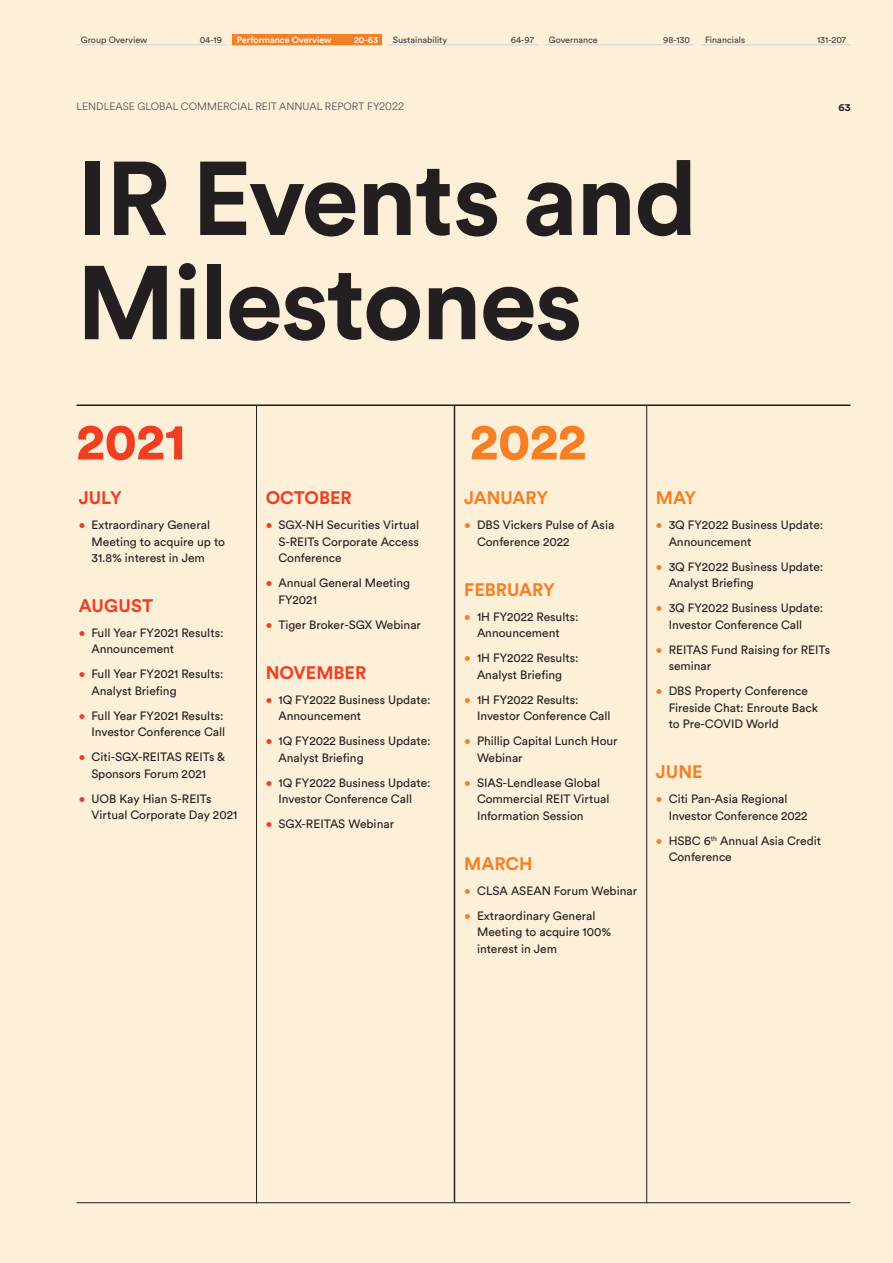
<style>
.page{position:relative;width:893px;height:1263px;background:#feefd8}
.page>*{position:absolute;margin:0;border:0;box-sizing:border-box;transform-origin:0 0}
.t1{font:700 103.5px/104.2px "Circular Std";letter-spacing:-.02em;color:#231f20}
.t2{font:900 51px "Circular Std";color:#ef3e22}
.t3{font:900 51px "Circular Std";color:#f48026}
.t4{font:700 18px "Circular Std";color:#f48026}
.t5{font:700 18px "Circular Std";color:#ef3e22}
.t6{font:12px/16.5px "Circular Std";color:#231f20}
.t7{font:300 10.5px "Circular Spotify Text";color:#3e3e3f}
.t8{font:700 10.5px "Circular Std";color:#231f20}
.t9{font:9px "Circular Std";color:#3e3e3f}
.t10{font:500 9px "Circular Std";color:#fff}
.s1{color:#ef3e22}
.s2{color:#f48026}
</style>
<div class="page">
<hr style="left:77px;top:404px;width:773px;height:2px;background:#231f20">
<hr style="left:77px;top:1202px;width:773px;height:1px;background:#231f20">
<hr style="left:256px;top:405px;width:1px;height:798px;background:#231f20">
<hr style="left:454px;top:405px;width:1px;height:797px;background:#231f20">
<hr style="left:646px;top:405px;width:1px;height:798px;background:#231f20">
<div style="left:233px;top:34px;width:149px;height:11px;background:#f48026"></div>
<hr style="left:389px;top:44px;width:149px;height:1px;background:#d1d2d4">
<hr style="left:545px;top:44px;width:149px;height:1px;background:#d1d2d4">
<hr style="left:701px;top:44px;width:149px;height:1px;background:#d1d2d4">
<hr style="left:77px;top:44px;width:149px;height:1px;background:#d1d2d4">
<p class="t9" style="left:81px;top:34px;width:68px">Group Overview</p>
<p class="t9" style="left:200px;top:34px;width:24px">04-19</p>
<p class="t10" style="left:237px;top:34px;width:96px">Performance Overview</p>
<p class="t10" style="left:354px;top:34px;width:26px">20-63</p>
<p class="t9" style="left:393px;top:34px;width:56px">Sustainability</p>
<p class="t9" style="left:511px;top:34px;width:25px">64-97</p>
<p class="t9" style="left:549px;top:34px;width:50px">Governance</p>
<p class="t9" style="left:663px;top:34px;width:28px">98-130</p>
<p class="t9" style="left:705px;top:34px;width:42px">Financials</p>
<p class="t9" style="left:817px;top:34px;width:31px">131-207</p>
<p class="t7" style="left:77px;top:99px;width:329px">LENDLEASE GLOBAL COMMERCIAL REIT ANNUAL REPORT FY2022</p>
<p class="t8" style="left:838px;top:100px;width:13px">63</p>
<p class="t1" style="left:77px;top:144px;width:623px">IR Events and<br>Milestones</p>
<p class="t2" style="left:77px;top:408px;width:111px">2021</p>
<p class="t3" style="left:470px;top:408px;width:118px">2022</p>
<p class="t5" style="left:79px;top:486px;width:45px">JULY</p>
<p class="t6" style="left:79px;top:516px;width:133px"><span class="s1">•</span> Extraordinary General</p>
<p class="t6" style="left:92px;top:533px;width:135px">Meeting to acquire up to<br>31.8% interest in Jem</p>
<p class="t5" style="left:79px;top:594px;width:76px">AUGUST</p>
<p class="t6" style="left:92px;top:624px;width:134px;text-indent:-13px"><span class="s1">•</span> Full Year FY2021 Results:<br>Announcement</p>
<p class="t6" style="left:92px;top:665px;width:134px;text-indent:-13px"><span class="s1">•</span> Full Year FY2021 Results:<br>Analyst Briefing</p>
<p class="t6" style="left:79px;top:707px;width:148px;text-align:right"><span class="s1">•</span> Full Year FY2021 Results:<br>Investor Conference Call</p>
<p class="t6" style="left:79px;top:748px;width:148px;text-align:center"><span class="s1">•</span> Citi-SGX-REITAS REITs &amp;<br>Sponsors Forum 2021</p>
<p class="t6" style="left:92px;top:790px;width:147px;text-indent:-13px"><span class="s1">•</span> UOB Kay Hian S-REITs<br>Virtual Corporate Day 2021</p>
<p class="t5" style="left:266px;top:486px;width:88px">OCTOBER</p>
<p class="t6" style="left:278px;top:516px;width:142px;text-align:justify;text-indent:-13px"><span class="s1">•</span> SGX-NH Securities Virtual S-REITs Corporate Access Conference</p>
<p class="t6" style="left:278px;top:574px;width:133px;text-indent:-13px"><span class="s1">•</span> Annual General Meeting<br>FY2021</p>
<p class="t6" style="left:266px;top:616px;width:157px"><span class="s1">•</span> Tiger Broker-SGX Webinar</p>
<p class="t5" style="left:266px;top:661px;width:102px">NOVEMBER</p>
<p class="t6" style="left:278px;top:691px;width:154px;text-indent:-13px"><span class="s1">•</span> 1Q FY2022 Business Update:<br>Announcement</p>
<p class="t6" style="left:278px;top:732px;width:154px;text-indent:-13px"><span class="s1">•</span> 1Q FY2022 Business Update:<br>Analyst Briefing</p>
<p class="t6" style="left:266px;top:774px;width:166px;text-align:center"><span class="s1">•</span> 1Q FY2022 Business Update:<br>Investor Conference Call</p>
<p class="t6" style="left:266px;top:815px;width:130px"><span class="s1">•</span> SGX-REITAS Webinar</p>
<p class="t4" style="left:464px;top:486px;width:86px">JANUARY</p>
<p class="t6" style="left:464px;top:516px;width:152px"><span class="s2">•</span> DBS Vickers Pulse of Asia</p>
<p class="t6" style="left:477px;top:533px;width:94px">Conference 2022</p>
<p class="t4" style="left:464px;top:578px;width:92px">FEBRUARY</p>
<p class="t6" style="left:464px;top:608px;width:116px;text-align:center"><span class="s2">•</span> 1H FY2022 Results:<br>Announcement</p>
<p class="t6" style="left:464px;top:649px;width:116px;text-align:center"><span class="s2">•</span> 1H FY2022 Results:<br>Analyst Briefing</p>
<p class="t6" style="left:477px;top:691px;width:135px;text-indent:-13px"><span class="s2">•</span> 1H FY2022 Results:<br>Investor Conference Call</p>
<p class="t6" style="left:477px;top:732px;width:142px;text-indent:-13px"><span class="s2">•</span> Phillip Capital Lunch Hour<br>Webinar</p>
<p class="t6" style="left:477px;top:774px;width:134px;text-indent:-13px"><span class="s2">•</span> SIAS-Lendlease Global<br>Commercial REIT Virtual<br>Information Session</p>
<p class="t4" style="left:464px;top:852px;width:70px">MARCH</p>
<p class="t6" style="left:464px;top:882px;width:174px"><span class="s2">•</span> CLSA ASEAN Forum Webinar</p>
<p class="t6" style="left:477px;top:907px;width:136px;text-indent:-13px"><span class="s2">•</span> Extraordinary General<br>Meeting to acquire 100% interest in Jem</p>
<p class="t4" style="left:656px;top:486px;width:42px">MAY</p>
<p class="t6" style="left:669px;top:516px;width:156px;text-indent:-13px"><span class="s2">•</span> 3Q FY2022 Business Update:<br>Announcement</p>
<p class="t6" style="left:669px;top:558px;width:156px;text-indent:-13px"><span class="s2">•</span> 3Q FY2022 Business Update:<br>Analyst Briefing</p>
<p class="t6" style="left:669px;top:599px;width:156px;text-indent:-13px"><span class="s2">•</span> 3Q FY2022 Business Update:<br>Investor Conference Call</p>
<p class="t6" style="left:669px;top:641px;width:163px;text-indent:-13px"><span class="s2">•</span> REITAS Fund Raising for REITs seminar</p>
<p class="t6" style="left:656px;top:682px;width:153px"><span class="s2">•</span> DBS Property Conference</p>
<p class="t6" style="left:669px;top:699px;width:151px">Fireside Chat: Enroute Back</p>
<p class="t6" style="left:669px;top:715px;width:112px">to Pre-COVID World</p>
<p class="t4" style="left:656px;top:760px;width:48px">JUNE</p>
<p class="t6" style="left:669px;top:790px;width:140px;text-indent:-13px"><span class="s2">•</span> Citi Pan-Asia Regional<br>Investor Conference 2022</p>
<p class="t6" style="left:669px;top:832px;width:154px;text-indent:-13px"><span class="s2">•</span> HSBC 6<sup>th</sup> Annual Asia Credit<br>Conference</p>
</div>
